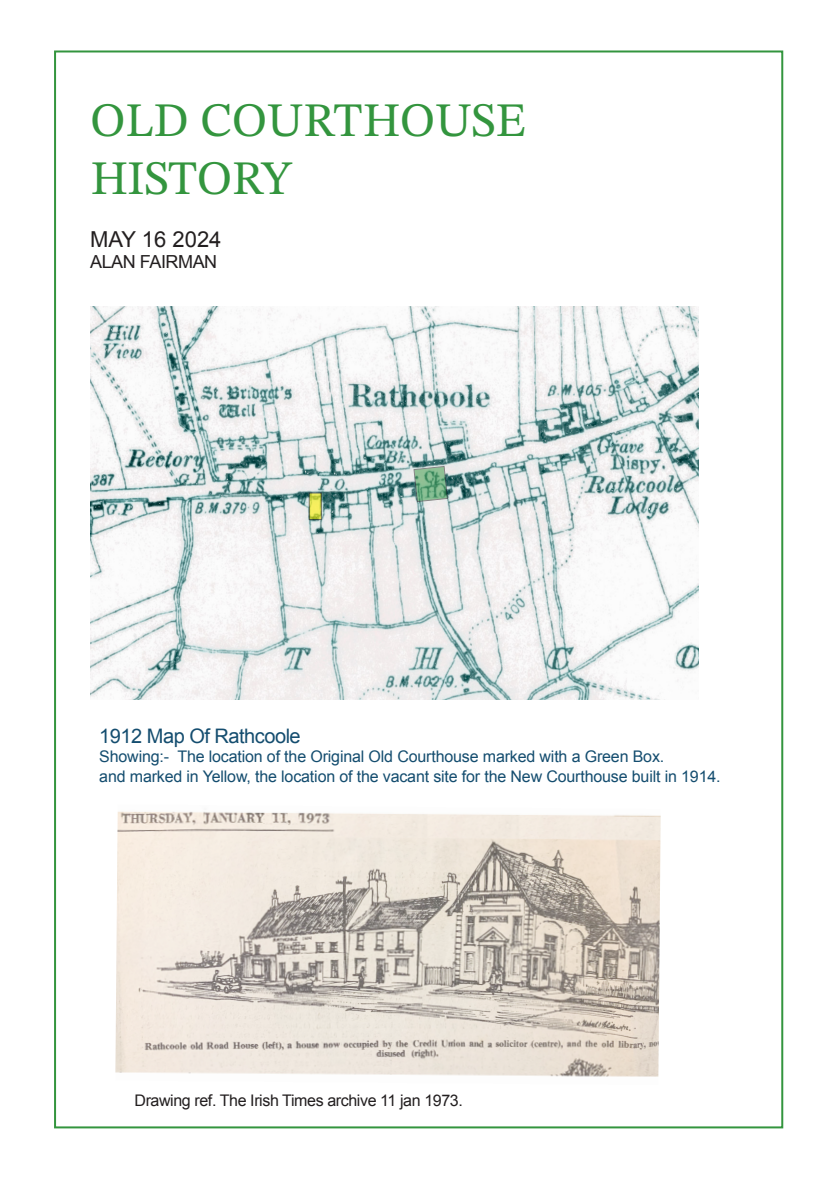
<style>
.page{position:relative;width:840px;height:1191px;background:#fff}
.page>*{position:absolute;margin:0;border:0;box-sizing:border-box;transform-origin:0 0}
.t1{font:48px "STIX Two Math";color:#33953e}
.t2{font:22px "Arial";color:#231f20}
.t3{font:20px "Arial";letter-spacing:-.025em;color:#144d6f}
.t4{font:18px "Arial";letter-spacing:-.025em;color:#231f20}
.t5{font:16px "Arial";letter-spacing:-.01em;color:#144d6f}
.t6{font:16px "Arial";letter-spacing:-.025em;color:#231f20}
</style>
<div class="page">
<img style="left:115px;top:811px;width:545px;height:266px">
<img style="left:90px;top:306px;width:607px;height:393px">
<svg style="left:413px;top:466px;width:35px;height:36px"></svg>
<svg style="left:311px;top:495px;width:8px;height:23px"></svg>
<p class="t1" style="left:90px;top:92px;width:437px">OLD COURTHOUSE</p>
<p class="t1" style="left:90px;top:149px;width:204px">HISTORY</p>
<p class="t2" style="left:90px;top:225px;width:133px">MAY 16 2024</p>
<p class="t4" style="left:90px;top:250px;width:129px">ALAN FAIRMAN</p>
<p class="t3" style="left:99px;top:723px;width:203px">1912 Map Of Rathcoole</p>
<p class="t5" style="left:99px;top:746px;width:566px">Showing:- The location of the Original Old Courthouse marked with a Green Box.</p>
<p class="t5" style="left:99px;top:765px;width:622px">and marked in Yellow, the location of the vacant site for the New Courthouse built in 1914.</p>
<p class="t6" style="left:134px;top:1089px;width:329px">Drawing ref. The Irish Times archive 11 jan 1973.</p>
</div>
